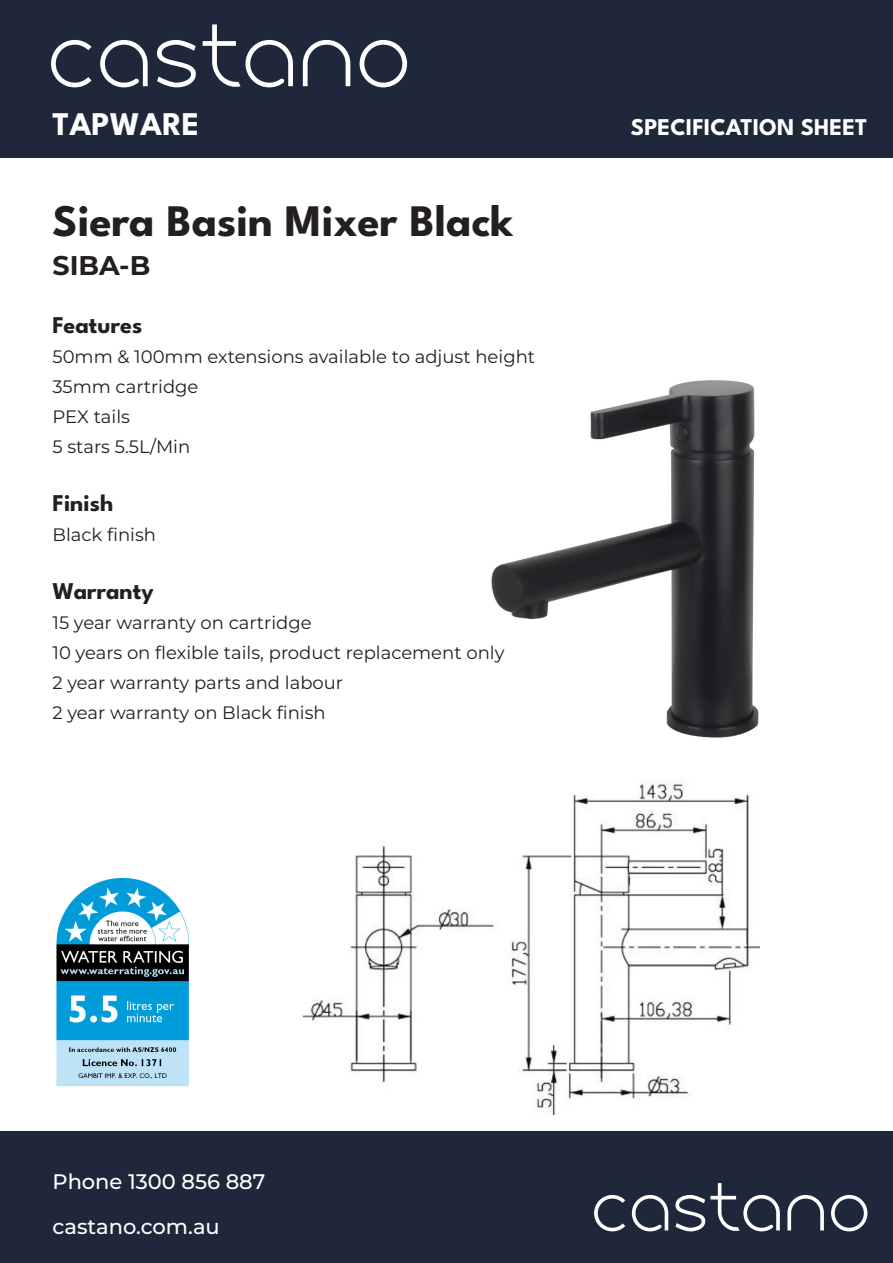
<style>
.page{position:relative;width:893px;height:1263px;background:#fff}
.page>*{position:absolute;margin:0;border:0;box-sizing:border-box;transform-origin:0 0}
.t1{font:700 45px "League Spartan";color:#231f20}
.t2{font:700 33px "League Spartan";color:#fff}
.t3{font:700 27px "Montserrat";color:#231f20}
.t4{font:700 24px "League Spartan";color:#231f20}
.t5{font:700 24px "League Spartan";color:#fff}
.t6{font:500 21px "Montserrat";color:#fff}
.t7{font:18px/30px "Montserrat";color:#231f20}
</style>
<div class="page">
<div style="left:0;top:1131px;width:893px;height:132px;background:#1e283a"></div>
<div style="left:0;top:0;width:893px;height:157px;background:#1e283a"></div>
<svg style="left:51px;top:40px;width:41px;height:47px"></svg>
<svg style="left:100px;top:40px;width:48px;height:47px"></svg>
<svg style="left:157px;top:40px;width:39px;height:47px"></svg>
<svg style="left:203px;top:24px;width:90px;height:64px"></svg>
<svg style="left:303px;top:40px;width:47px;height:46px"></svg>
<svg style="left:360px;top:40px;width:47px;height:47px"></svg>
<svg style="left:594px;top:1195px;width:31px;height:36px"></svg>
<svg style="left:632px;top:1195px;width:36px;height:36px"></svg>
<svg style="left:675px;top:1183px;width:105px;height:49px"></svg>
<svg style="left:787px;top:1195px;width:37px;height:35px"></svg>
<svg style="left:831px;top:1195px;width:36px;height:36px"></svg>
<img style="left:491px;top:380px;width:268px;height:358px">
<img style="left:302px;top:781px;width:458px;height:334px">
<img style="left:56px;top:877px;width:134px;height:210px">
<p class="t2" style="left:53px;top:98px;width:148px">TAPWARE</p>
<p class="t5" style="left:631px;top:108px;width:238px">SPECIFICATION SHEET</p>
<p class="t1" style="left:53px;top:185px;width:463px">Siera Basin Mixer Black</p>
<p class="t3" style="left:53px;top:247px;width:99px">SIBA-B</p>
<p class="t4" style="left:53px;top:306px;width:91px">Features</p>
<p class="t7" style="left:53px;top:342px;width:484px">50mm &amp; 100mm extensions available to adjust height</p>
<p class="t7" style="left:53px;top:372px;width:147px">35mm cartridge</p>
<p class="t7" style="left:53px;top:402px;width:139px">PEX tails<br>5 stars 5.5L/Min</p>
<p class="t4" style="left:53px;top:484px;width:62px">Finish</p>
<p class="t7" style="left:53px;top:519px;width:105px">Black finish</p>
<p class="t4" style="left:53px;top:572px;width:103px">Warranty</p>
<p class="t7" style="left:53px;top:607px;width:261px">15 year warranty on cartridge</p>
<p class="t7" style="left:53px;top:637px;width:453px">10 years on flexible tails, product replacement only</p>
<p class="t7" style="left:53px;top:667px;width:292px">2 year warranty parts and labour</p>
<p class="t7" style="left:53px;top:697px;width:275px">2 year warranty on Black finish</p>
<p class="t6" style="left:53px;top:1167px;width:214px">Phone 1300 856 887</p>
<p class="t6" style="left:53px;top:1212px;width:169px">castano.com.au</p>
</div>
